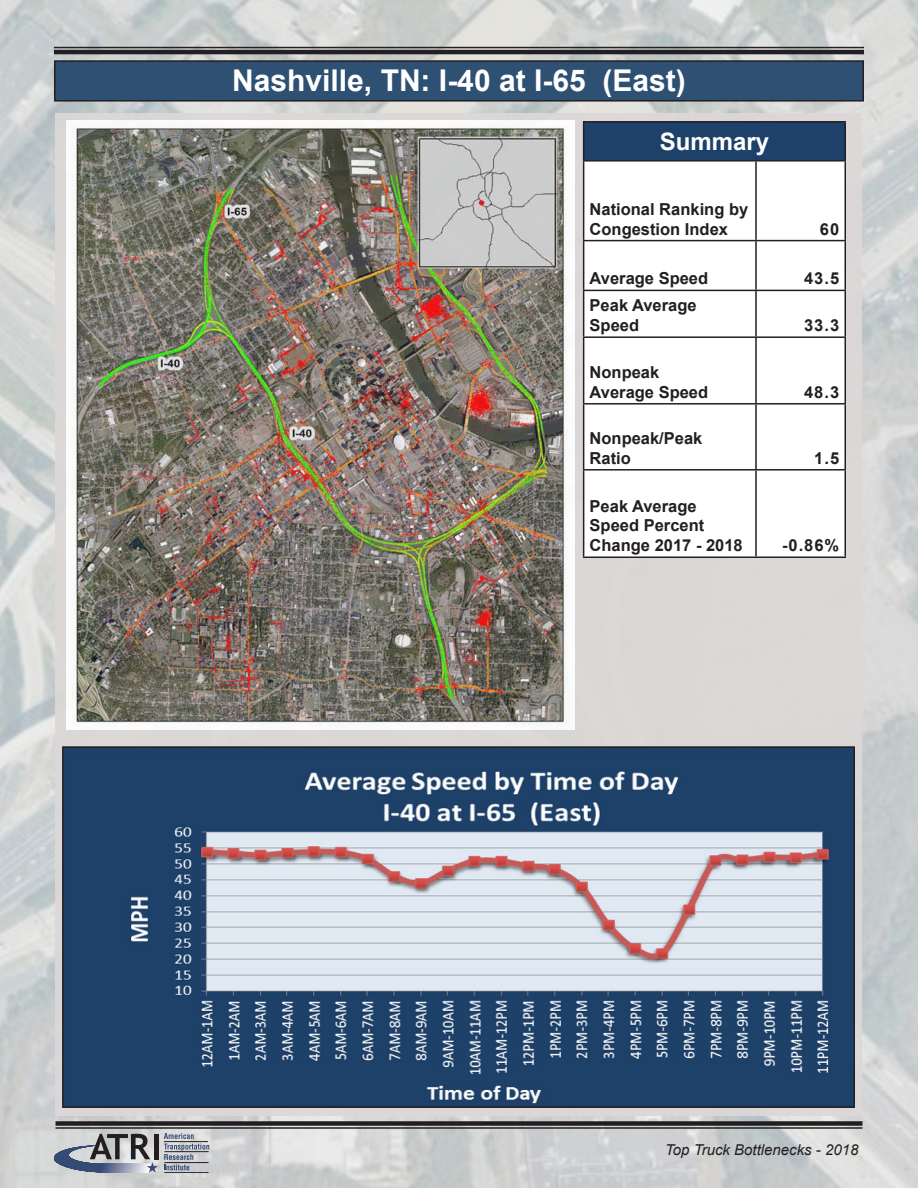
<style>
.page{position:relative;width:918px;height:1188px;background:#fff}
.page>*{position:absolute;margin:0;border:0;box-sizing:border-box;transform-origin:0 0}
.t1{font:700 30px "Arial";color:#fff}
.t2{font:700 24px "Arial";color:#fff}
.t3{font:700 16.5px/19.8px "Arial";color:#231f20}
.t4{font:italic 15px "Arial";color:#231f20}
</style>
<div class="page">
<img style="left:0;top:0;width:918px;height:1188px">
<div style="left:56px;top:113px;width:806px;height:1003px;background:#dcd8d7"></div>
<img style="left:66px;top:121px;width:509px;height:609px">
<div style="left:55px;top:61px;width:808px;height:40px;background:#2e5072"></div>
<div style="left:54px;top:60px;width:810px;height:42px;border:2px solid #231f20"></div>
<hr style="left:56px;top:1127px;width:806px;height:2px;background:#231f20">
<div style="left:56px;top:1121px;width:806px;height:5px;background:#231f20"></div>
<div style="left:584px;top:122px;width:261px;height:39px;background:#1e4169"></div>
<div style="left:584px;top:162px;width:260px;height:394px;background:#fff"></div>
<hr style="left:583px;top:162px;width:1px;height:78px;background:#231f20">
<hr style="left:755px;top:162px;width:2px;height:78px;background:#231f20">
<hr style="left:844px;top:162px;width:2px;height:78px;background:#231f20">
<hr style="left:583px;top:240px;width:173px;height:1px;background:#231f20">
<hr style="left:583px;top:241px;width:1px;height:49px;background:#231f20">
<hr style="left:756px;top:240px;width:90px;height:1px;background:#231f20">
<hr style="left:755px;top:241px;width:2px;height:49px;background:#231f20">
<hr style="left:844px;top:241px;width:2px;height:49px;background:#231f20">
<hr style="left:583px;top:290px;width:173px;height:1px;background:#231f20">
<hr style="left:583px;top:291px;width:1px;height:45px;background:#231f20">
<hr style="left:756px;top:290px;width:90px;height:1px;background:#231f20">
<hr style="left:755px;top:291px;width:2px;height:45px;background:#231f20">
<hr style="left:844px;top:291px;width:2px;height:45px;background:#231f20">
<hr style="left:583px;top:336px;width:173px;height:2px;background:#231f20">
<hr style="left:583px;top:338px;width:1px;height:65px;background:#231f20">
<hr style="left:756px;top:336px;width:90px;height:2px;background:#231f20">
<hr style="left:755px;top:338px;width:2px;height:65px;background:#231f20">
<hr style="left:844px;top:338px;width:2px;height:65px;background:#231f20">
<hr style="left:583px;top:403px;width:173px;height:2px;background:#231f20">
<hr style="left:583px;top:405px;width:1px;height:64px;background:#231f20">
<hr style="left:756px;top:403px;width:90px;height:2px;background:#231f20">
<hr style="left:755px;top:405px;width:2px;height:64px;background:#231f20">
<hr style="left:844px;top:405px;width:2px;height:64px;background:#231f20">
<hr style="left:583px;top:469px;width:173px;height:2px;background:#231f20">
<hr style="left:583px;top:471px;width:1px;height:85px;background:#231f20">
<hr style="left:756px;top:469px;width:90px;height:2px;background:#231f20">
<hr style="left:755px;top:471px;width:2px;height:85px;background:#231f20">
<hr style="left:844px;top:471px;width:2px;height:85px;background:#231f20">
<hr style="left:583px;top:556px;width:173px;height:2px;background:#231f20">
<hr style="left:756px;top:556px;width:90px;height:2px;background:#231f20">
<hr style="left:583px;top:121px;width:173px;height:2px;background:#231f20">
<hr style="left:583px;top:123px;width:1px;height:37px;background:#231f20">
<hr style="left:756px;top:121px;width:90px;height:2px;background:#231f20">
<hr style="left:844px;top:123px;width:2px;height:37px;background:#231f20">
<hr style="left:583px;top:160px;width:173px;height:2px;background:#231f20">
<hr style="left:756px;top:160px;width:90px;height:2px;background:#231f20">
<img style="left:65px;top:749px;width:787px;height:356px">
<div style="left:62px;top:746px;width:793px;height:362px;border:2px solid #231f20"></div>
<hr style="left:54px;top:47px;width:810px;height:1px;background:#231f20">
<hr style="left:54px;top:50px;width:810px;height:4px;background:#231f20">
<svg style="left:164px;top:1133px;width:45px;height:38px;background:#b0b4bf"></svg>
<div style="left:154px;top:1134px;width:5px;height:25px;background:#231f20"></div>
<hr style="left:164px;top:1141px;width:44px;height:1px;background:#231f20">
<hr style="left:164px;top:1151px;width:45px;height:1px;background:#231f20">
<hr style="left:164px;top:1162px;width:45px;height:1px;background:#231f20">
<hr style="left:164px;top:1172px;width:45px;height:1px;background:#231f20">
<svg style="left:54px;top:1134px;width:104px;height:39px;background:#9296a0"></svg>
<p class="t1" style="left:232px;top:60px;width:455px">Nashville, TN: I-40 at I-65 (East)</p>
<p class="t2" style="left:660px;top:126px;width:111px">Summary</p>
<p class="t3" style="left:590px;top:200px;width:160px">National Ranking by<br>Congestion Index</p>
<p class="t3" style="left:820px;top:219px;width:21px">60</p>
<p class="t3" style="left:590px;top:269px;width:120px">Average Speed</p>
<p class="t3" style="left:804px;top:269px;width:37px">43.5</p>
<p class="t3" style="left:590px;top:296px;width:109px">Peak Average<br>Speed</p>
<p class="t3" style="left:804px;top:316px;width:37px">33.3</p>
<p class="t3" style="left:590px;top:363px;width:120px">Nonpeak<br>Average Speed</p>
<p class="t3" style="left:590px;top:429px;width:114px">Nonpeak/Peak<br>Ratio</p>
<p class="t3" style="left:590px;top:496px;width:155px">Peak Average<br>Speed Percent<br>Change 2017 - 2018</p>
<p class="t3" style="left:804px;top:383px;width:37px">48.3</p>
<p class="t3" style="left:814px;top:449px;width:26px">1.5</p>
<p class="t3" style="left:782px;top:536px;width:59px">-0.86%</p>
<p class="t4" style="left:665px;top:1140px;width:195px">Top Truck Bottlenecks - 2018</p>
</div>
